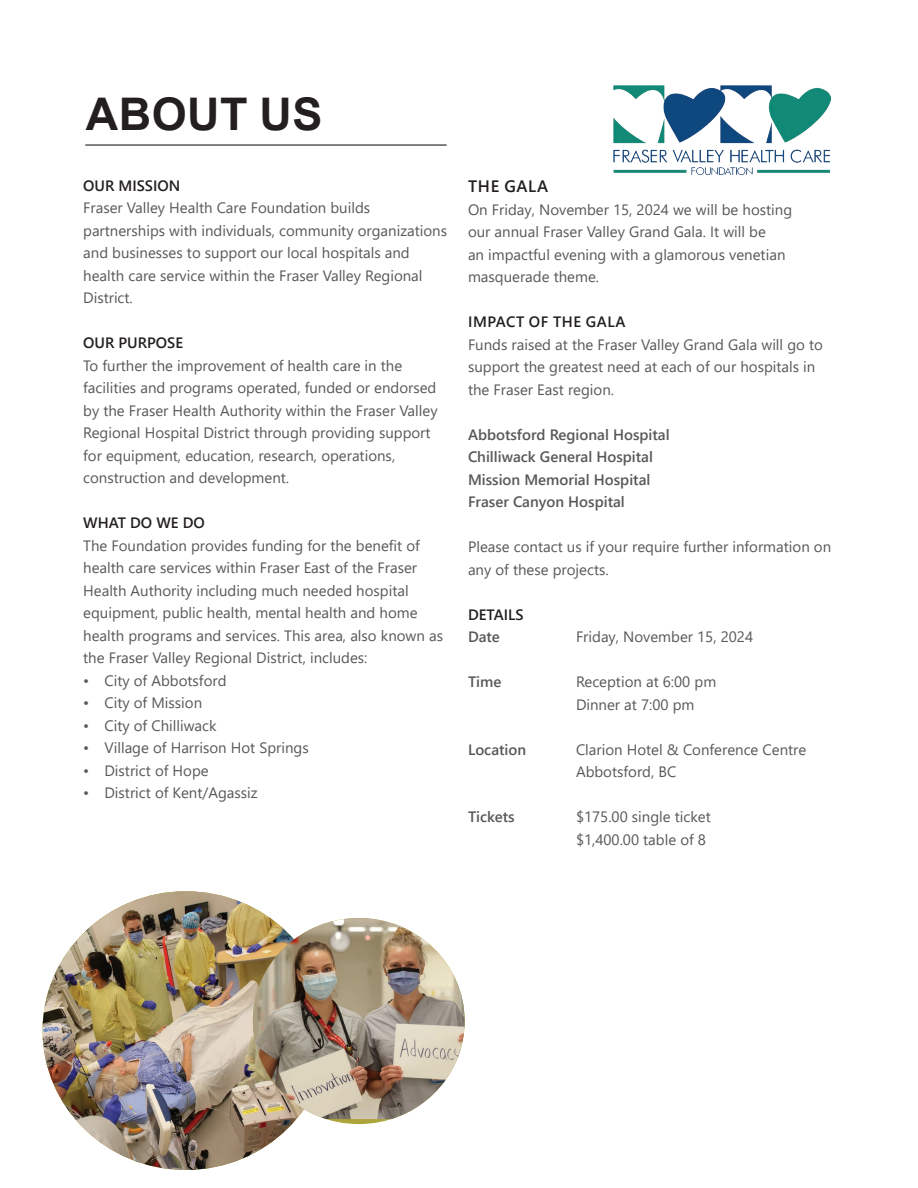
<style>
.page{position:relative;width:918px;height:1188px;background:#fff}
.page>*{position:absolute;margin:0;border:0;box-sizing:border-box;transform-origin:0 0}
.t1{font:700 45px "Arial";letter-spacing:.01em;color:#231f20}
.t2{font:600 16.5px "Segoe UI";letter-spacing:.035em;color:#231f20}
.t3{font:15px/22.5px "Segoe UI";color:#57585a}
.t4{font:600 15px/22.5px "Segoe UI";color:#57585a}
.t5{font:600 15px "Segoe UI";color:#231f20}
.t6{font:600 15px "Segoe UI";letter-spacing:.035em;color:#231f20}
</style>
<div class="page">
<hr style="left:85px;top:144px;width:362px;height:2px;background:#57585a">
<img style="left:613px;top:85px;width:217px;height:89px">
<img style="left:43px;top:891px;width:285px;height:279px">
<img style="left:253px;top:918px;width:212px;height:201px">
<h1 class="t1" style="left:86px;top:83px;width:238px">ABOUT US</h1>
<p class="t5" style="left:83px;top:171px;width:99px">OUR MISSION</p>
<p class="t3" style="left:83px;top:196px;width:365px">Fraser Valley Health Care Foundation builds partnerships with individuals, community organizations and businesses to support our local hospitals and health care service within the Fraser Valley Regional District.</p>
<p class="t5" style="left:83px;top:329px;width:102px">OUR PURPOSE</p>
<p class="t3" style="left:83px;top:353px;width:356px">To further the improvement of health care in the facilities and programs operated, funded or endorsed by the Fraser Health Authority within the Fraser Valley Regional Hospital District through providing support for equipment, education, research, operations, construction and development.</p>
<p class="t5" style="left:83px;top:509px;width:123px">WHAT DO WE DO</p>
<p class="t3" style="left:83px;top:533px;width:361px">The Foundation provides funding for the benefit of health care services within Fraser East of the Fraser Health Authority including much needed hospital equipment, public health, mental health and home health programs and services. This area, also known as the Fraser Valley Regional District, includes:</p>
<p class="t3" style="left:83px;top:668px;width:145px">• City of Abbotsford</p>
<p class="t3" style="left:83px;top:691px;width:120px">• City of Mission</p>
<p class="t3" style="left:83px;top:713px;width:135px">• City of Chilliwack</p>
<p class="t3" style="left:83px;top:736px;width:227px">• Village of Harrison Hot Springs</p>
<p class="t3" style="left:83px;top:758px;width:127px">• District of Hope</p>
<p class="t3" style="left:83px;top:781px;width:176px">• District of Kent/Agassiz</p>
<p class="t2" style="left:468px;top:171px;width:81px">THE GALA</p>
<p class="t3" style="left:468px;top:197px;width:326px">On Friday, November 15, 2024 we will be hosting our annual Fraser Valley Grand Gala. It will be<br>an impactful evening with a glamorous venetian masquerade theme.</p>
<p class="t6" style="left:468px;top:308px;width:159px">IMPACT OF THE GALA</p>
<p class="t3" style="left:468px;top:332px;width:356px">Funds raised at the Fraser Valley Grand Gala will go to support the greatest need at each of our hospitals in the Fraser East region.</p>
<p class="t4" style="left:468px;top:422px;width:203px">Abbotsford Regional Hospital<br>Chilliwack General Hospital<br>Mission Memorial Hospital<br>Fraser Canyon Hospital</p>
<p class="t3" style="left:468px;top:534px;width:365px">Please contact us if your require further information on any of these projects.</p>
<p class="t5" style="left:468px;top:600px;width:57px">DETAILS</p>
<p class="t4" style="left:468px;top:624px;width:33px">Date</p>
<p class="t3" style="left:576px;top:624px;width:179px">Friday, November 15, 2024</p>
<p class="t4" style="left:468px;top:669px;width:35px">Time</p>
<p class="t3" style="left:576px;top:669px;width:142px">Reception at 6:00 pm<br>Dinner at 7:00 pm</p>
<p class="t4" style="left:468px;top:737px;width:60px">Location</p>
<p class="t3" style="left:576px;top:737px;width:232px">Clarion Hotel &amp; Conference Centre<br>Abbotsford, BC</p>
<p class="t4" style="left:468px;top:804px;width:48px">Tickets</p>
<p class="t3" style="left:576px;top:804px;width:136px">$175.00 single ticket $1,400.00 table of 8</p>
</div>
